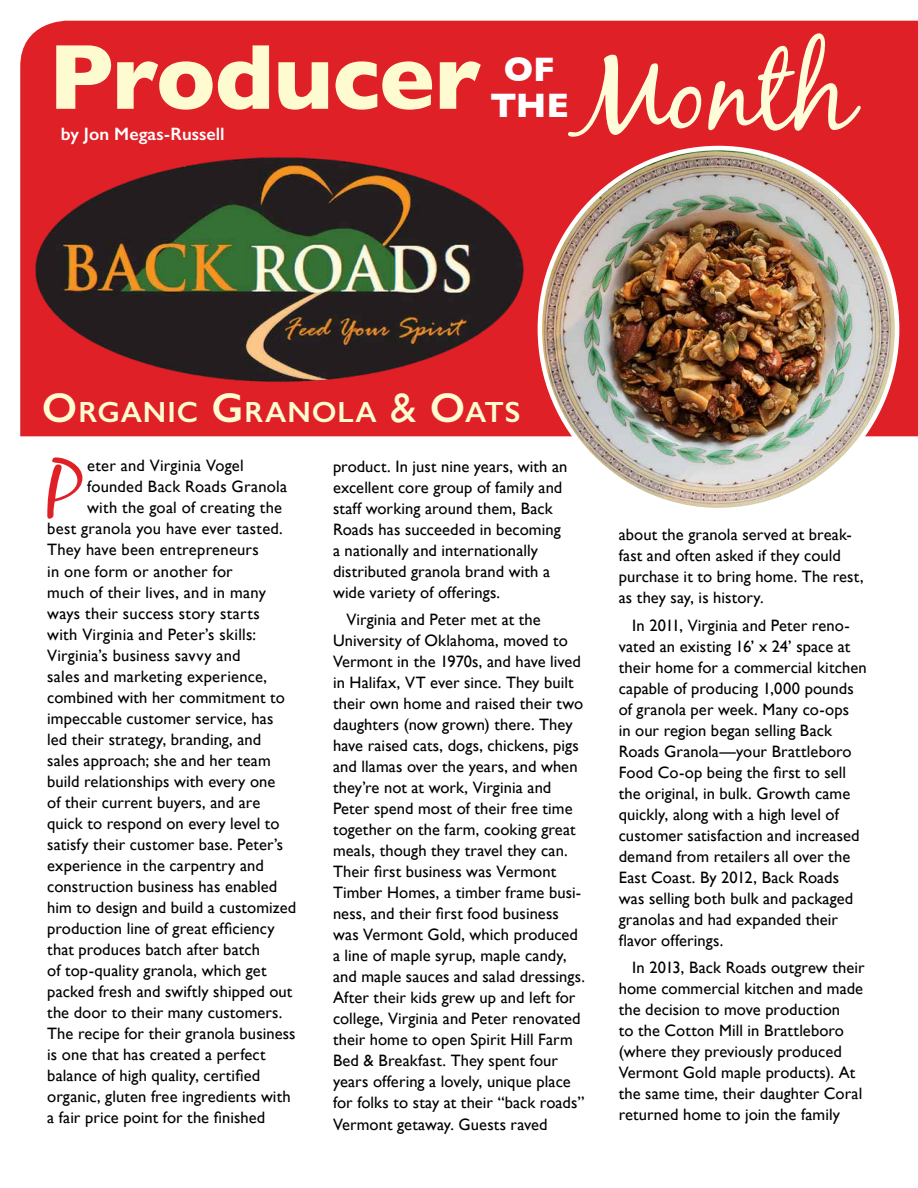
<style>
.page{position:relative;width:918px;height:1188px;background:#fff}
.page>*{position:absolute;margin:0;border:0;box-sizing:border-box;transform-origin:0 0}
.t1{font:104.85px "Black Jack Pro";color:#fffcda;scale:1.06 1}
.t2{font:700 93.6px "Gill Sans";letter-spacing:-.01em;color:#fffbd0}
.t3{font:77.85px "Black Jack Pro";color:#df2027}
.t4{font:700 34.65px/36.2px "Gill Sans";color:#fff;text-align:center}
.t5{font:600 29.25px "Gill Sans";letter-spacing:.03em;color:#fffbd0}
.t6{font:600 18px "Gill Sans";letter-spacing:.005em;color:#fff}
.t7{font:16.5px/21px "Gill Sans";letter-spacing:.005em;color:#000}
.s1{font-size:41.85px}
.s2{font-weight:400;font-size:41.85px}
</style>
<div class="page">
<div style="left:20px;top:21px;width:898px;height:415px;background:#df2027"></div>
<img style="left:28px;top:147px;width:507px;height:246px">
<img style="left:540px;top:148px;width:357px;height:359px">
<h2 class="t2" style="left:48px;top:3px;width:434px">Producer</h2>
<p class="t6" style="left:61px;top:123px;width:165px">by Jon Megas-Russell</p>
<h1 class="t1" style="left:576px;top:29px;width:264px">Month</h1>
<h3 class="t4" style="left:490px;top:50px;width:80px">OF<br>THE</h3>
<h3 class="t5" style="left:42px;top:394px;width:480px"><span class="s1">O</span>RGANIC <span class="s1">G</span> RANOLA <span class="s2">&amp;</span> <span class="s1">O</span>ATS</h3>
<h3 class="t3" style="left:47px;top:441px;width:37px">P</h3>
<p class="t7" style="left:87px;top:455px;width:158px">eter and Virginia Vogel</p>
<p class="t7" style="left:333px;top:455px;width:236px">product. In just nine years, with an excellent core group of family and staff working around them, Back<br>Roads has succeeded in becoming a nationally and internationally distributed granola brand with a wide variety of offerings.</p>
<p class="t7" style="left:333px;top:609px;width:254px;text-indent:13px">Virginia and Peter met at the University of Oklahoma, moved to Vermont in the 1970s, and have lived in Halifax, VT ever since. They built their own home and raised their two daughters (now grown) there. They have raised cats, dogs, chickens, pigs and llamas over the years, and when they’re not at work, Virginia and Peter spend most of their free time together on the farm, cooking great meals, though they travel they can.<br>Their first business was Vermont Timber Homes, a timber frame busi&shy;ness, and their first food business was Vermont Gold, which produced a line of maple syrup, maple candy, and maple sauces and salad dressings.<br>After their kids grew up and left for college, Virginia and Peter renovated their home to open Spirit Hill Farm Bed &amp; Breakfast. They spent four years offering a lovely, unique place for folks to stay at their “back roads” Vermont getaway. Guests raved</p>
<p class="t7" style="left:87px;top:476px;width:202px">founded Back Roads Granola</p>
<p class="t7" style="left:87px;top:497px;width:197px">with the goal of creating the</p>
<p class="t7" style="left:47px;top:518px;width:237px">best granola you have ever tasted.</p>
<p class="t7" style="left:47px;top:539px;width:213px">They have been entrepreneurs</p>
<p class="t7" style="left:47px;top:560px;width:187px">in one form or another for</p>
<p class="t7" style="left:47px;top:581px;width:220px">much of their lives, and in many</p>
<p class="t7" style="left:47px;top:602px;width:214px">ways their success story starts</p>
<p class="t7" style="left:47px;top:623px;width:210px">with Virginia and Peter’s skills:</p>
<p class="t7" style="left:47px;top:644px;width:195px">Virginia’s business savvy and</p>
<p class="t7" style="left:47px;top:665px;width:222px">sales and marketing experience,</p>
<p class="t7" style="left:47px;top:686px;width:239px">combined with her commitment to</p>
<p class="t7" style="left:47px;top:707px;width:228px">impeccable customer service, has</p>
<p class="t7" style="left:47px;top:728px;width:216px">led their strategy, branding, and</p>
<p class="t7" style="left:47px;top:749px;width:225px">sales approach; she and her team</p>
<p class="t7" style="left:47px;top:770px;width:230px">build relationships with every one</p>
<p class="t7" style="left:47px;top:791px;width:215px">of their current buyers, and are</p>
<p class="t7" style="left:47px;top:812px;width:234px">quick to respond on every level to</p>
<p class="t7" style="left:47px;top:833px;width:237px">satisfy their customer base. Peter’s</p>
<p class="t7" style="left:47px;top:854px;width:218px">experience in the carpentry and</p>
<p class="t7" style="left:47px;top:875px;width:231px">construction business has enabled</p>
<p class="t7" style="left:47px;top:896px;width:250px">him to design and build a customized</p>
<p class="t7" style="left:47px;top:917px;width:229px">production line of great efficiency</p>
<p class="t7" style="left:47px;top:938px;width:214px">that produces batch after batch</p>
<p class="t7" style="left:47px;top:959px;width:221px">of top-quality granola, which get</p>
<p class="t7" style="left:47px;top:980px;width:247px">packed fresh and swiftly shipped out</p>
<p class="t7" style="left:47px;top:1001px;width:237px">the door to their many customers.</p>
<p class="t7" style="left:47px;top:1022px;width:250px">The recipe for their granola business</p>
<p class="t7" style="left:47px;top:1043px;width:220px">is one that has created a perfect</p>
<p class="t7" style="left:47px;top:1064px;width:214px">balance of high quality, certified</p>
<p class="t7" style="left:47px;top:1085px;width:245px">organic, gluten free ingredients with</p>
<p class="t7" style="left:47px;top:1106px;width:220px">a fair price point for the finished</p>
<p class="t7" style="left:619px;top:524px;width:246px">about the granola served at break&shy;fast and often asked if they could purchase it to bring home. The rest, as they say, is history.</p>
<p class="t7" style="left:619px;top:614px;width:249px;text-indent:14px">In 2011, Virginia and Peter reno&shy;vated an existing 16’ x 24’ space at their home for a commercial kitchen capable of producing 1,000 pounds of granola per week. Many co-ops<br>in our region began selling Back<br>Roads Granola—your Brattleboro<br>Food Co-op being the first to sell the original, in bulk. Growth came quickly, along with a high level of customer satisfaction and increased demand from retailers all over the<br>East Coast. By 2012, Back Roads was selling both bulk and packaged granolas and had expanded their flavor offerings.</p>
<p class="t7" style="left:619px;top:957px;width:247px;text-indent:13px">In 2013, Back Roads outgrew their home commercial kitchen and made the decision to move production<br>to the Cotton Mill in Brattleboro (where they previously produced Vermont Gold maple products). At the same time, their daughter Coral returned home to join the family</p>
</div>
